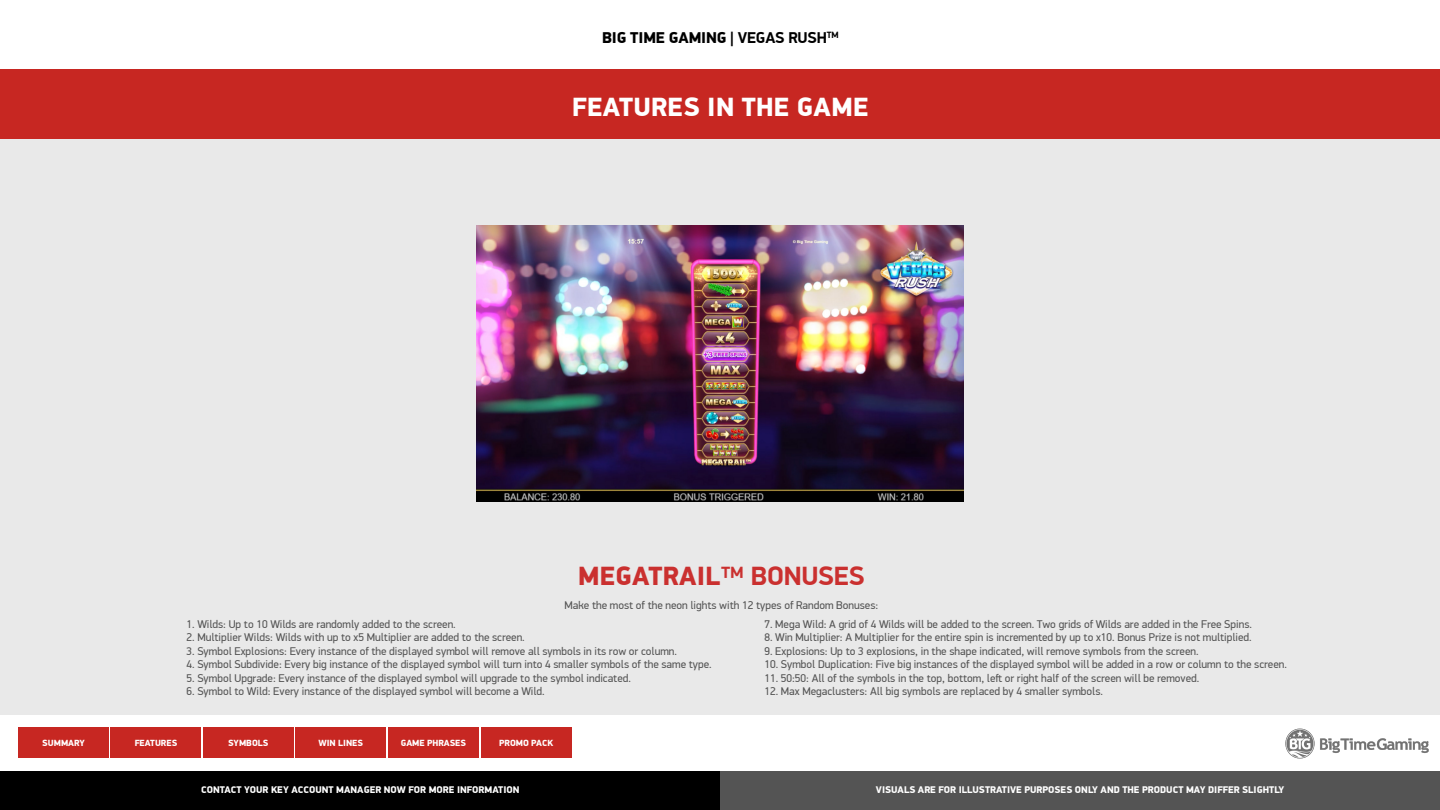
<style>
.page{position:relative;width:1440px;height:810px;background:#fff}
.page>*{position:absolute;margin:0;border:0;box-sizing:border-box;transform-origin:0 0}
.t1{font:900 26.55px "PF Din Display Pro";letter-spacing:.01em;color:#fff}
.t2{font:900 26.55px "PF Din Display Pro";letter-spacing:.01em;color:#ca302f}
.t3{font:900 15.75px "PF Din Display Pro";letter-spacing:-.01em;color:#000}
.t4{font:11.25px "PF Din Display Pro";color:#545454}
.BIG_TITLE{font:900 9.75px "PF Din Display Pro";color:#fff}
.BIG_TITLE-2{font:900 9px "PF Din Display Pro";color:#fff}
.s1{font-weight:700}
</style>
<div class="page">
<div style="left:0;top:70px;width:1440px;height:644px;background:#e8e8e8"></div>
<div style="left:0;top:69px;width:1440px;height:69px;background:#c72722"></div>
<img style="left:1285px;top:728px;width:144px;height:31px">
<div style="left:18px;top:728px;width:91px;height:30px;background:#c72722"></div>
<div style="left:111px;top:728px;width:90px;height:30px;background:#c72722"></div>
<div style="left:203px;top:728px;width:90px;height:30px;background:#c72722"></div>
<div style="left:296px;top:728px;width:90px;height:30px;background:#c72722"></div>
<div style="left:388px;top:728px;width:91px;height:30px;background:#c72722"></div>
<div style="left:481px;top:728px;width:90px;height:30px;background:#c72722"></div>
<img style="left:476px;top:225px;width:488px;height:276px">
<div style="left:0;top:771px;width:720px;height:39px;background:#000"></div>
<div style="left:720px;top:771px;width:720px;height:39px;background:#545454"></div>
<p class="t3" style="left:602px;top:28px;width:238px">BIG TIME GAMING <span class="s1">| VEGAS RUSH</span><sup>TM</sup></p>
<p class="t1" style="left:572px;top:91px;width:298px">FEATURES IN THE GAME</p>
<p class="t2" style="left:578px;top:559px;width:288px">MEGATRAIL<span class="s1">™ BONUSES</span></p>
<p class="t4" style="left:565px;top:598px;width:315px">Make the most of the neon lights with 12 types of Random Bonuses:</p>
<p class="t4" style="left:187px;top:617px;width:271px">1. Wilds: Up to 10 Wilds are randomly added to the screen.</p>
<p class="t4" style="left:187px;top:631px;width:340px">2. Multiplier Wilds: Wilds with up to x5 Multiplier are added to the screen.</p>
<p class="t4" style="left:187px;top:644px;width:492px">3. Symbol Explosions: Every instance of the displayed symbol will remove all symbols in its row or column.</p>
<p class="t4" style="left:187px;top:658px;width:527px">4. Symbol Subdivide: Every big instance of the displayed symbol will turn into 4 smaller symbols of the same type.</p>
<p class="t4" style="left:187px;top:671px;width:446px">5. Symbol Upgrade: Every instance of the displayed symbol will upgrade to the symbol indicated.</p>
<p class="t4" style="left:187px;top:685px;width:360px">6. Symbol to Wild: Every instance of the displayed symbol will become a Wild.</p>
<p class="BIG_TITLE-2" style="left:42px;top:737px;width:44px">SUMMARY</p>
<p class="BIG_TITLE-2" style="left:135px;top:737px;width:44px">FEATURES</p>
<p class="BIG_TITLE-2" style="left:228px;top:737px;width:42px">SYMBOLS</p>
<p class="BIG_TITLE-2" style="left:318px;top:737px;width:46px">WIN LINES</p>
<p class="BIG_TITLE-2" style="left:401px;top:737px;width:67px">GAME PHRASES</p>
<p class="BIG_TITLE-2" style="left:499px;top:737px;width:55px">PROMO PACK</p>
<p class="t4" style="left:765px;top:617px;width:489px">7. Mega Wild: A grid of 4 Wilds will be added to the screen. Two grids of Wilds are added in the Free Spins.</p>
<p class="t4" style="left:765px;top:631px;width:489px">8. Win Multiplier: A Multiplier for the entire spin is incremented by up to x10. Bonus Prize is not multiplied.</p>
<p class="t4" style="left:765px;top:644px;width:436px">9. Explosions: Up to 3 explosions, in the shape indicated, will remove symbols from the screen.</p>
<p class="t4" style="left:765px;top:658px;width:524px">10. Symbol Duplication: Five big instances of the displayed symbol will be added in a row or column to the screen.</p>
<p class="t4" style="left:765px;top:671px;width:436px">11. 50:50: All of the symbols in the top, bottom, left or right half of the screen will be removed.</p>
<p class="t4" style="left:765px;top:685px;width:340px">12. Max Megaclusters: All big symbols are replaced by 4 smaller symbols.</p>
<p class="BIG_TITLE" style="left:201px;top:784px;width:320px">CONTACT YOUR KEY ACCOUNT MANAGER NOW FOR MORE INFORMATION</p>
<p class="BIG_TITLE" style="left:876px;top:784px;width:410px">VISUALS ARE FOR ILLUSTRATIVE PURPOSES ONLY AND THE PRODUCT MAY DIFFER SLIGHTLY</p>
</div>
